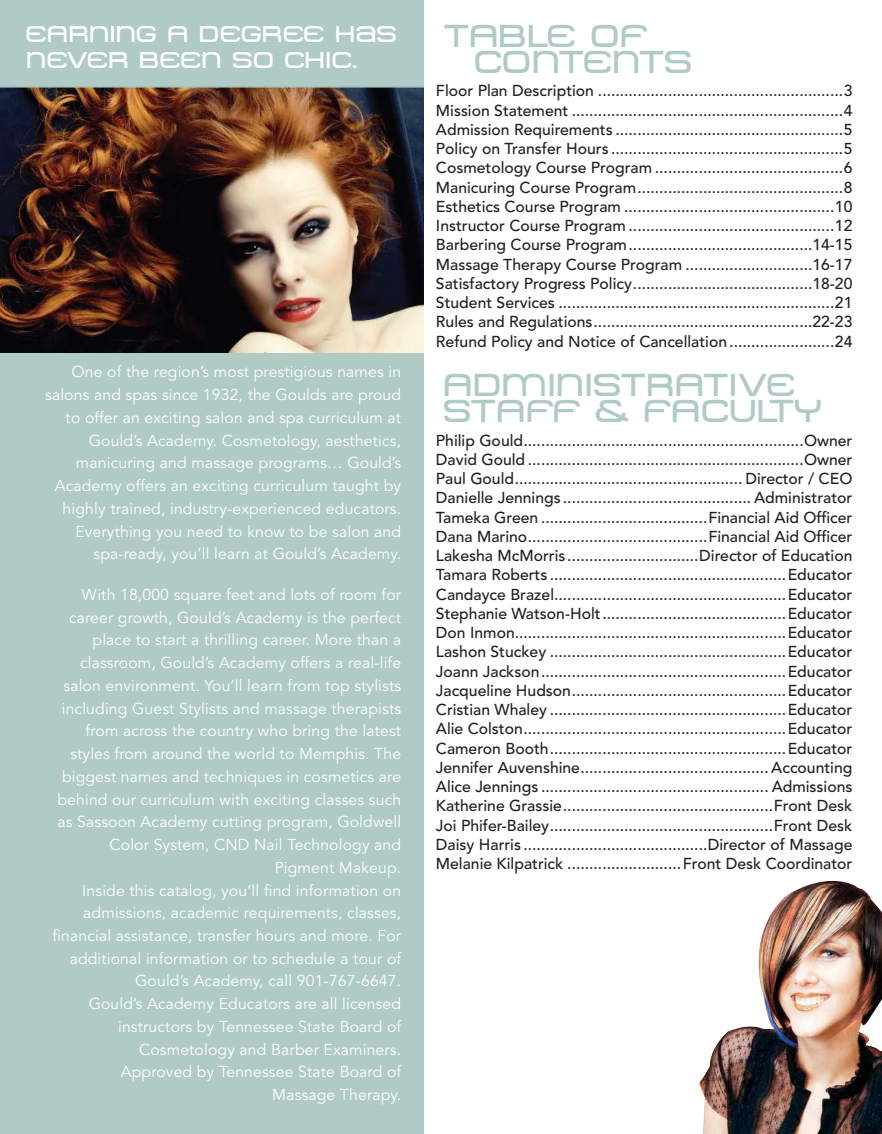
<style>
.page{position:relative;width:882px;height:1134px;background:#fff}
.page>*{position:absolute;margin:0;border:0;box-sizing:border-box;transform-origin:0 0}
.t1{font:31.5px/26.2px "Metro DF";color:#b0cac6}
.t2{font:22.75px/26.2px "Metro DF";color:#fff}
.t3{font:500 15.75px/19.2px "Avenir LT Std";color:#221f1f;text-align:justify}
.t4{font:15.75px/22.8px "Avenir LT Std";letter-spacing:.01em;color:#fff;text-align:right}
</style>
<div class="page">
<img style="left:699px;top:881px;width:183px;height:253px">
<div style="left:0;top:0;width:423px;height:1134px;background:#b0cac6"></div>
<img style="left:0;top:87px;width:423px;height:265px">
<h2 class="t2" style="left:26px;top:21px;width:373px">EARNING A DEGREE has<br>NEVER BEEN SO CHIC.</h2>
<p class="t4" style="left:45px;top:362px;width:358px">One of the region’s most prestigious names in salons and spas since 1932, the Goulds are proud to offer an exciting salon and spa curriculum at Gould’s Academy. Cosmetology, aesthetics, manicuring and massage programs… Gould’s Academy offers an exciting curriculum taught by highly trained, industry-experienced educators.<br>Everything you need to know to be salon and spa-ready, you’ll learn at Gould’s Academy.</p>
<p class="t4" style="left:53px;top:585px;width:350px">With 18,000 square feet and lots of room for career growth, Gould’s Academy is the perfect place to start a thrilling career. More than a classroom, Gould’s Academy offers a real-life salon environment. You’ll learn from top stylists including Guest Stylists and massage therapists from across the country who bring the latest styles from around the world to Memphis. The biggest names and techniques in cosmetics are behind our curriculum with exciting classes such as Sassoon Academy cutting program, Goldwell Color System, CND Nail Technology and Pigment Makeup.<br>Inside this catalog, you’ll find information on admissions, academic requirements, classes, financial assistance, transfer hours and more. For additional information or to schedule a tour of Gould’s Academy, call 901-767-6647.<br>Gould’s Academy Educators are all licensed instructors by Tennessee State Board of Cosmetology and Barber Examiners.<br>Approved by Tennessee State Board of<br>Massage Therapy.</p>
<h1 class="t1" style="left:475px;top:23px;width:220px;text-indent:-32px">TABLE OF<br>CONTENTS</h1>
<p class="t3" style="left:436px;top:83px;width:418px">Floor Plan Description ........................................................3<br>Mission Statement ..............................................................4<br>Admission Requirements ....................................................5<br>Policy on Transfer Hours .....................................................5<br>Cosmetology Course Program ...........................................6<br>Manicuring Course Program...............................................8<br>Esthetics Course Program ................................................10<br>Instructor Course Program ...............................................12<br>Barbering Course Program..........................................14-15<br>Massage Therapy Course Program .............................16-17<br>Satisfactory Progress Policy.........................................18-20<br>Student Services ...............................................................21<br>Rules and Regulations..................................................22-23<br>Refund Policy and Notice of Cancellation........................24</p>
<h1 class="t1" style="left:444px;top:372px;width:381px">ADMINISTRATIVE<br>STAFF &amp; FACULTY</h1>
<p class="t3" style="left:436px;top:432px;width:418px">Philip Gould................................................................Owner David Gould ...............................................................Owner Paul Gould.................................................... Director / CEO Danielle Jennings ........................................... Administrator Tameka Green ......................................Financial Aid Officer Dana Marino.........................................Financial Aid Officer Lakesha McMorris ..............................Director of Education Tamara Roberts ......................................................Educator Candayce Brazel.....................................................Educator Stephanie Watson-Holt..........................................Educator Don Inmon..............................................................Educator Lashon Stuckey ......................................................Educator Joann Jackson........................................................Educator Jacqueline Hudson.................................................Educator Cristian Whaley ......................................................Educator Alie Colston............................................................Educator Cameron Booth......................................................Educator Jennifer Auvenshine........................................... Accounting Alice Jennings .................................................... Admissions Katherine Grassie................................................Front Desk Joi Phifer-Bailey...................................................Front Desk Daisy Harris ..........................................Director of Massage Melanie Kilpatrick ..........................Front Desk Coordinator</p>
</div>
